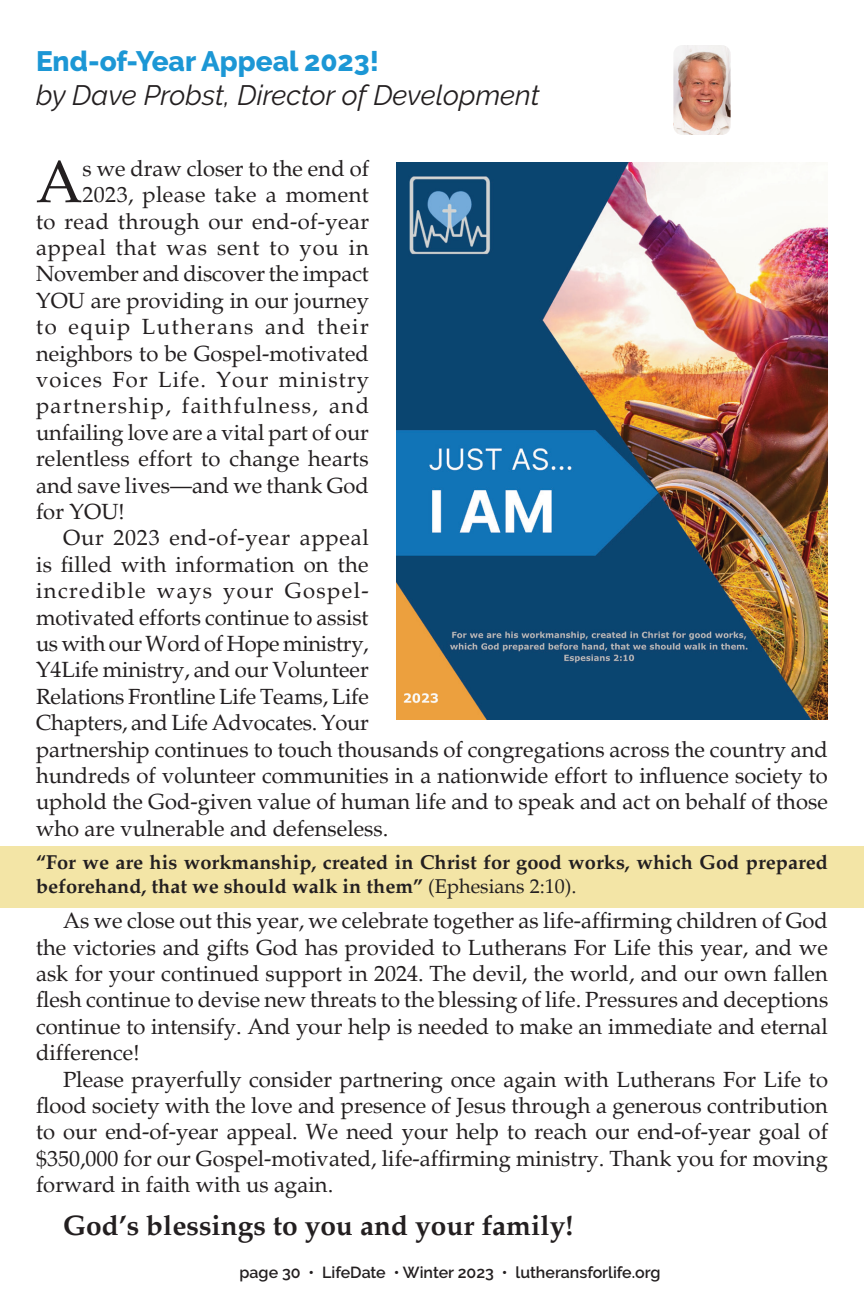
<style>
.page{position:relative;width:864px;height:1296px;background:#fff}
.page>*{position:absolute;margin:0;border:0;box-sizing:border-box;transform-origin:0 0}
.LifeDate_paragraph_2023{font:59.8px "Palatino";color:#231f20}
.LifeDate_author_2023{font:italic 28px "Raleway";color:#231f20}
.LifeDate_paragraph_2023-2{font:700 28px "Palatino";color:#231f20}
.LifeDate_article_title_2023{font:800 28px "Raleway";color:#1c97d5}
.LifeDate_paragraph_2023-3{font:22px/26.4px "Palatino";color:#231f20;text-align:justify}
.LifeDate_paragraph_2023-4{font:22px "Palatino";letter-spacing:.065em;color:#231f20}
.LifeDate_paragraph_2023-5{font:22px "Palatino";letter-spacing:.05em;color:#231f20}
.LifeDate_paragraph_2023-6{font:22px "Palatino";letter-spacing:.04em;color:#231f20}
.LifeDate_paragraph_2023-7{font:22px "Palatino";letter-spacing:.07em;color:#231f20}
.LifeDate_paragraph_2023-8{font:22px "Palatino";letter-spacing:.02em;color:#231f20}
.LifeDate_paragraph_2023-9{font:700 20px/24px "Palatino";color:#231f20}
.t1{font:600 16px "Raleway";color:#231f20}
.s1{font-weight:400}
</style>
<div class="page">
<div style="left:0;top:846px;width:864px;height:61px;background:#f3e5a6"></div>
<img style="left:673px;top:45px;width:58px;height:90px">
<img style="left:396px;top:162px;width:432px;height:558px">
<p class="LifeDate_article_title_2023" style="left:36px;top:46px;width:345px">End-of-Year Appeal 2023!</p>
<p class="LifeDate_author_2023" style="left:36px;top:79px;width:505px">by Dave Probst, Director of Development</p>
<p class="LifeDate_paragraph_2023" style="left:36px;top:146px;width:48px">A</p>
<p class="LifeDate_paragraph_2023-3" style="left:83px;top:155px;width:288px">s we draw closer to the end of</p>
<p class="LifeDate_paragraph_2023-8" style="left:83px;top:181px;width:288px">2023, please take a moment</p>
<p class="LifeDate_paragraph_2023-3" style="left:36px;top:208px;width:335px">to read through our end-of-year</p>
<p class="LifeDate_paragraph_2023-6" style="left:36px;top:234px;width:334px">appeal that was sent to you in</p>
<p class="LifeDate_paragraph_2023-3" style="left:36px;top:261px;width:335px">November and discover the impact</p>
<p class="LifeDate_paragraph_2023-3" style="left:36px;top:287px;width:334px">YOU are providing in our journey</p>
<p class="LifeDate_paragraph_2023-7" style="left:36px;top:313px;width:334px">to equip Lutherans and their</p>
<p class="LifeDate_paragraph_2023-3" style="left:36px;top:340px;width:335px">neighbors to be Gospel-motivated</p>
<p class="LifeDate_paragraph_2023-5" style="left:36px;top:366px;width:335px">voices For Life. Your ministry</p>
<p class="LifeDate_paragraph_2023-4" style="left:36px;top:393px;width:335px">partnership, faithfulness, and</p>
<p class="LifeDate_paragraph_2023-3" style="left:36px;top:419px;width:334px">unfailing love are a vital part of our</p>
<p class="LifeDate_paragraph_2023-3" style="left:36px;top:446px;width:334px">relentless effort to change hearts</p>
<p class="LifeDate_paragraph_2023-3" style="left:36px;top:472px;width:335px">and save lives—and we thank God</p>
<p class="LifeDate_paragraph_2023-3" style="left:36px;top:499px;width:90px">for YOU!</p>
<p class="LifeDate_paragraph_2023-3" style="left:36px;top:525px;width:794px;text-align:left;text-indent:27px">Our 2023 end-of-year appeal<br>is filled with information on the<br>incredible ways your Gospel-<br>motivated efforts continue to assist<br>us with our Word of Hope ministry,<br>Y4Life ministry, and our Volunteer<br>Relations Frontline Life Teams, Life<br>Chapters, and Life Advocates. Your<br>partnership continues to touch thousands of congregations across the country and hundreds of volunteer communities in a nationwide effort to influence society to uphold the God-given value of human life and to speak and act on behalf of those who are vulnerable and defenseless.</p>
<p class="LifeDate_paragraph_2023-9" style="left:36px;top:850px;width:794px">“For we are his workmanship, created in Christ for good works, which God prepared beforehand, that we should walk in them” <span class="s1">(Ephesians 2:10).</span></p>
<p class="LifeDate_paragraph_2023-3" style="left:36px;top:908px;width:794px;text-indent:27px">As we close out this year, we celebrate together as life-affirming children of God the victories and gifts God has provided to Lutherans For Life this year, and we ask for your continued support in 2024. The devil, the world, and our own fallen flesh continue to devise new threats to the blessing of life. Pressures and deceptions continue to intensify. And your help is needed to make an immediate and eternal difference!</p>
<p class="LifeDate_paragraph_2023-3" style="left:36px;top:1066px;width:794px;text-indent:27px">Please prayerfully consider partnering once again with Lutherans For Life to flood society with the love and presence of Jesus through a generous contribution to our end-of-year appeal. We need your help to reach our end-of-year goal of $350,000 for our Gospel-motivated, life-affirming ministry. Thank you for moving forward in faith with us again.</p>
<p class="LifeDate_paragraph_2023-2" style="left:63px;top:1208px;width:512px">God’s blessings to you and your family!</p>
<p class="t1" style="left:240px;top:1263px;width:422px">page 30 • LifeDate • Winter 2023 • lutheransforlife.org</p>
</div>
